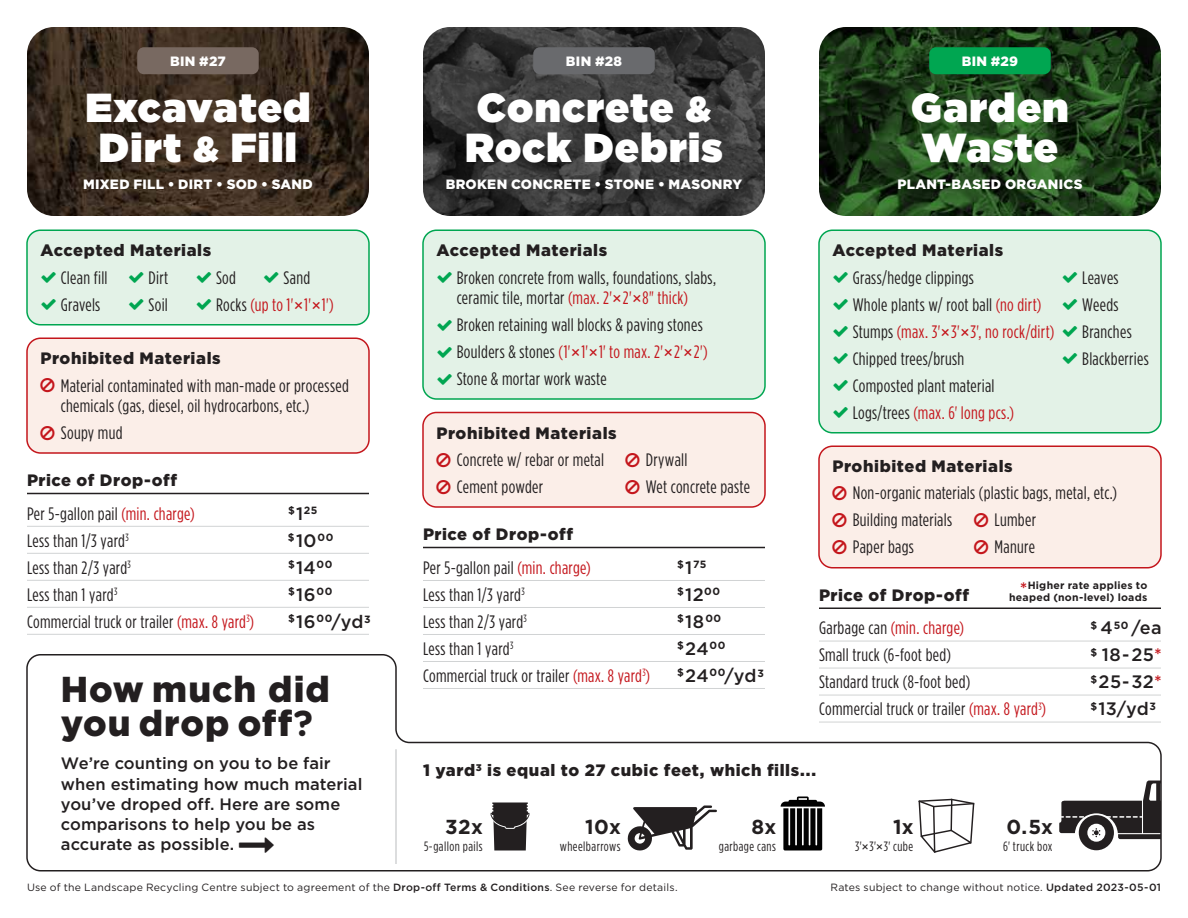
<style>
.page{position:relative;width:1188px;height:918px;background:#fff}
.page>*{position:absolute;margin:0;border:0;box-sizing:border-box;transform-origin:0 0}
.t1{font:900 40.5px/40.5px "Gotham HTF";letter-spacing:.03em;color:#fff}
.t2{font:900 36px/33.8px "Gotham HTF";letter-spacing:.03em;color:#231f20}
.t3{font:700 20.25px "Gotham HTF";letter-spacing:.015em;color:#231f20}
.t4{font:condensed 18px/27px "Gotham HTF";letter-spacing:.015em;color:#231f20}
.t5{font:500 18px/27px "Gotham HTF";letter-spacing:.01em;color:#231f20;text-align:justify}
.t6{font:condensed 18px/27px "Gotham HTF";letter-spacing:.02em;color:#c4161c}
.t7{font:900 16.5px "Gotham HTF";letter-spacing:.03em;color:#231f20}
.t8{font:500 16.5px/20.2px "Gotham HTF";letter-spacing:.005em;color:#231f20}
.t9{font:900 13.5px "Gotham HTF";letter-spacing:.02em;color:#fff}
.t10{font:condensed 13.5px "Gotham HTF";letter-spacing:.035em;color:#231f20}
.t11{font:10.5px "Gotham HTF";letter-spacing:.02em;color:#231f20}
.t12{font:700 10.5px/12px "Gotham HTF";letter-spacing:.025em;color:#231f20;text-align:right}
.s1{font-size:36px}
.s2{color:#c4161c}
.s3{color:#231f20}
.s4{font-weight:500;font-size:18px}
.s5{font-weight:500;font-size:18px;color:#c4161c}
.s6{font-family:"Gotham Rounded";font-weight:700}
.s7{font-weight:500}
</style>
<div class="page">
<div style="left:27px;top:230px;width:342px;height:95px;background:#e3f2e7;border-radius:14px"></div>
<div style="left:26px;top:230px;width:344px;height:96px;border:2px solid #00a651;border-radius:14px"></div>
<div style="left:423px;top:230px;width:342px;height:169px;background:#e3f2e7;border-radius:14px"></div>
<div style="left:422px;top:230px;width:344px;height:170px;border:2px solid #00a651;border-radius:14px"></div>
<div style="left:819px;top:230px;width:342px;height:203px;background:#e3f2e7;border-radius:14px"></div>
<div style="left:818px;top:230px;width:344px;height:204px;border:2px solid #00a651;border-radius:14px"></div>
<div style="left:27px;top:338px;width:342px;height:115px;background:#fbeee8;border-radius:14px"></div>
<div style="left:26px;top:338px;width:344px;height:116px;border:2px solid #c4161c;border-radius:14px"></div>
<div style="left:423px;top:412px;width:342px;height:95px;background:#fbeee8;border-radius:14px"></div>
<div style="left:422px;top:412px;width:344px;height:96px;border:2px solid #c4161c;border-radius:14px"></div>
<div style="left:819px;top:446px;width:342px;height:122px;background:#fbeee8;border-radius:14px"></div>
<div style="left:818px;top:446px;width:344px;height:122px;border:2px solid #c4161c;border-radius:14px"></div>
<img style="left:819px;top:27px;width:342px;height:189px">
<div style="left:929px;top:47px;width:122px;height:27px;background:#00a651;border-radius:7px"></div>
<img style="left:27px;top:27px;width:342px;height:189px">
<div style="left:137px;top:47px;width:122px;height:27px;background:#786961;border-radius:7px"></div>
<img style="left:423px;top:27px;width:342px;height:189px">
<div style="left:533px;top:47px;width:122px;height:27px;background:#696a6d;border-radius:7px"></div>
<hr style="left:27px;top:493px;width:342px;height:1px;background:#231f20">
<hr style="left:423px;top:547px;width:342px;height:1px;background:#231f20">
<hr style="left:819px;top:608px;width:342px;height:1px;background:#231f20">
<svg style="left:26px;top:654px;width:1136px;height:218px"></svg>
<svg style="left:627px;top:805px;width:90px;height:46px"></svg>
<svg style="left:491px;top:803px;width:38px;height:48px;background:#444141"></svg>
<svg style="left:781px;top:796px;width:44px;height:54px"></svg>
<svg style="left:917px;top:798px;width:58px;height:56px"></svg>
<hr style="left:395px;top:749px;width:2px;height:115px;background:#d1d3d4">
<hr style="left:423px;top:580px;width:342px;height:1px;background:#d1d3d4">
<hr style="left:423px;top:607px;width:342px;height:1px;background:#d1d3d4">
<hr style="left:423px;top:634px;width:342px;height:1px;background:#d1d3d4">
<hr style="left:819px;top:641px;width:342px;height:1px;background:#d1d3d4">
<hr style="left:819px;top:668px;width:342px;height:1px;background:#d1d3d4">
<hr style="left:819px;top:695px;width:342px;height:1px;background:#d1d3d4">
<hr style="left:819px;top:722px;width:342px;height:1px;background:#d1d3d4">
<hr style="left:423px;top:661px;width:342px;height:1px;background:#d1d3d4">
<hr style="left:27px;top:526px;width:342px;height:1px;background:#d1d3d4">
<hr style="left:27px;top:553px;width:342px;height:1px;background:#d1d3d4">
<hr style="left:27px;top:580px;width:342px;height:1px;background:#d1d3d4">
<hr style="left:27px;top:607px;width:342px;height:1px;background:#d1d3d4">
<hr style="left:423px;top:688px;width:342px;height:1px;background:#d1d3d4">
<hr style="left:27px;top:634px;width:342px;height:1px;background:#d1d3d4">
<svg style="left:1059px;top:781px;width:102px;height:69px"></svg>
<svg style="left:239px;top:837px;width:35px;height:16px"></svg>
<svg style="left:862px;top:844px;width:6px;height:5px"></svg>
<svg style="left:877px;top:844px;width:5px;height:5px"></svg>
<p class="t9" style="left:170px;top:53px;width:57px">BIN #27</p>
<h1 class="t1" style="left:85px;top:86px;width:227px;text-align:center">Excavated<br>Dirt <span class="s1">&amp;</span> Fill</h1>
<p class="t9" style="left:83px;top:176px;width:231px">MIXED FILL • DIRT • SOD • SAND</p>
<p class="t9" style="left:566px;top:53px;width:58px">BIN #28</p>
<h1 class="t1" style="left:465px;top:86px;width:259px">Concrete <span class="s1">&amp;<br></span>Rock Debris</h1>
<p class="t9" style="left:446px;top:176px;width:298px">BROKEN CONCRETE • STONE • MASONRY</p>
<p class="t9" style="left:962px;top:53px;width:58px">BIN #29</p>
<h1 class="t1" style="left:911px;top:86px;width:159px">Garden<br>Waste</h1>
<p class="t9" style="left:897px;top:176px;width:187px">PLANT-BASED ORGANICS</p>
<p class="t7" style="left:40px;top:241px;width:172px">Accepted Materials</p>
<p class="t7" style="left:436px;top:241px;width:172px">Accepted Materials</p>
<p class="t7" style="left:832px;top:241px;width:172px">Accepted Materials</p>
<p class="t4" style="left:853px;top:263px;width:203px">Grass/hedge clippings<br>Whole plants w/ root ball <span class="s2">(no dirt)<br></span>Stumps <span class="s2">(max. 3' 3' 3', no rock/dirt)<br></span>Chipped trees/brush<br>Composted plant material<br>Logs/trees <span class="s2">(max. 6' long pcs.)</span></p>
<p class="t4" style="left:148px;top:263px;width:21px">Dirt<br>Soil</p>
<p class="t6" style="left:216px;top:263px;width:119px"><span class="s3">Sod<br>Rocks</span> (up to 1' 1' 1')</p>
<p class="t4" style="left:284px;top:263px;width:28px">Sand</p>
<p class="t4" style="left:61px;top:263px;width:48px">Clean fill<br>Gravels</p>
<p class="t4" style="left:457px;top:267px;width:261px;line-height:20.2px">Broken concrete from walls, foundations, slabs, ceramic tile, mortar <span class="s2">(max. 2' 2' 8" thick)</span></p>
<p class="t4" style="left:457px;top:311px;width:252px">Broken retaining wall blocks &amp; paving stones<br>Boulders &amp; stones <span class="s2">(1' 1' 1' to max. 2' 2' 2')<br></span>Stone &amp; mortar work waste</p>
<p class="t4" style="left:1082px;top:263px;width:68px">Leaves<br>Weeds<br>Branches<br>Blackberries</p>
<p class="t7" style="left:40px;top:349px;width:182px">Prohibited Materials</p>
<p class="t4" style="left:61px;top:375px;width:290px;line-height:20.2px">Material contaminated with man-made or processed chemicals (gas, diesel, oil hydrocarbons, etc.)</p>
<p class="t4" style="left:61px;top:419px;width:63px">Soupy mud</p>
<p class="t7" style="left:436px;top:423px;width:182px">Prohibited Materials</p>
<p class="t4" style="left:457px;top:446px;width:149px">Concrete w/ rebar or metal<br>Cement powder</p>
<p class="t4" style="left:646px;top:446px;width:106px">Drywall<br>Wet concrete paste</p>
<p class="t7" style="left:832px;top:457px;width:182px">Prohibited Materials</p>
<p class="t7" style="left:27px;top:471px;width:152px">Price of Drop-off</p>
<p class="t4" style="left:853px;top:479px;width:266px">Non-organic materials (plastic bags, metal, etc.)<br>Building materials<br>Paper bags</p>
<p class="t4" style="left:27px;top:500px;width:228px">Per 5-gallon pail <span class="s2">(min. charge)<br></span>Less than 1/3 yard<sup>3<br></sup>Less than 2/3 yard<sup>3<br></sup>Less than 1 yard<sup>3<br></sup>Commercial truck or trailer <span class="s2">(max. 8 yard</span><sup>3</sup><span class="s2">)</span></p>
<p class="t12" style="left:288px;top:504px;width:31px">$<span class="s4">1</span>25</p>
<p class="t4" style="left:994px;top:506px;width:43px">Lumber<br>Manure</p>
<p class="t7" style="left:423px;top:525px;width:152px">Price of Drop-off</p>
<p class="t12" style="left:288px;top:531px;width:47px">$<span class="s4">10</span>00</p>
<p class="t12" style="left:288px;top:558px;width:46px">$<span class="s4">14</span>00</p>
<p class="t12" style="left:288px;top:585px;width:46px">$<span class="s4">16</span>00</p>
<p class="t5" style="left:288px;top:607px;width:84px"><sup>$</sup>16<sup>00</sup>/yd<sup>3</sup></p>
<p class="t4" style="left:423px;top:554px;width:228px">Per 5-gallon pail <span class="s2">(min. charge)<br></span>Less than 1/3 yard<sup>3<br></sup>Less than 2/3 yard<sup>3<br></sup>Less than 1 yard<sup>3<br></sup>Commercial truck or trailer <span class="s2">(max. 8 yard</span><sup>3</sup><span class="s2">)</span></p>
<p class="t12" style="left:677px;top:558px;width:31px">$<span class="s4">1</span>75</p>
<p class="t12" style="left:1009px;top:579px;width:140px"><span class="s5">*</span>Higher rate applies to heaped (non-level) loads</p>
<p class="t12" style="left:677px;top:585px;width:44px">$<span class="s4">12</span>00</p>
<p class="t12" style="left:677px;top:612px;width:45px">$<span class="s4">18</span>00</p>
<p class="t12" style="left:677px;top:639px;width:50px">$<span class="s4">24</span>00</p>
<p class="t5" style="left:677px;top:661px;width:88px"><sup>$</sup>24<sup>00</sup>/yd<sup>3</sup></p>
<p class="t7" style="left:819px;top:585px;width:152px">Price of Drop-off</p>
<p class="t4" style="left:819px;top:614px;width:228px">Garbage can <span class="s2">(min. charge)<br></span>Small truck (6-foot bed)<br>Standard truck (8-foot bed)<br>Commercial truck or trailer <span class="s2">(max. 8 yard</span><sup>3</sup><span class="s2">)</span></p>
<p class="t5" style="left:1090px;top:614px;width:73px"><sup>$</sup> 4<sup>50</sup> /ea <sup>$</sup> 18 - 25<span class="s2">* </span><sup>$</sup>25 - 32<span class="s2">* </span><sup>$</sup>13/yd<sup>3</sup></p>
<h2 class="t2" style="left:61px;top:671px;width:271px">How much did you drop off<span class="s6">?</span></h2>
<p class="t8" style="left:61px;top:753px;width:303px">We’re counting on you to be fair when estimating how much material you’ve droped off. Here are some comparisons to help you be as accurate as possible.</p>
<p class="t7" style="left:423px;top:761px;width:395px">1 yard<sup>3</sup> is equal to 27 cubic feet, which fills...</p>
<p class="t3" style="left:585px;top:815px;width:37px">10x</p>
<p class="t10" style="left:560px;top:839px;width:62px">wheelbarrows</p>
<p class="t3" style="left:1007px;top:815px;width:48px">0.5x</p>
<p class="t10" style="left:1003px;top:839px;width:51px">6' truck box</p>
<p class="t3" style="left:445px;top:815px;width:40px">32x</p>
<p class="t10" style="left:424px;top:839px;width:60px">5-gallon pails</p>
<p class="t3" style="left:751px;top:815px;width:27px">8x</p>
<p class="t10" style="left:719px;top:839px;width:59px">garbage cans</p>
<p class="t3" style="left:893px;top:815px;width:22px">1x</p>
<p class="t10" style="left:855px;top:839px;width:60px">3' 3' 3' cube</p>
<p class="t11" style="left:27px;top:881px;width:652px">Use of the Landscape Recycling Centre subject to agreement of the <span class="s7">Drop-off Terms &amp; Conditions</span>. See reverse for details.</p>
<p class="t11" style="left:831px;top:881px;width:332px">Rates subject to change without notice. <span class="s7">Updated 2023-05-01</span></p>
</div>
